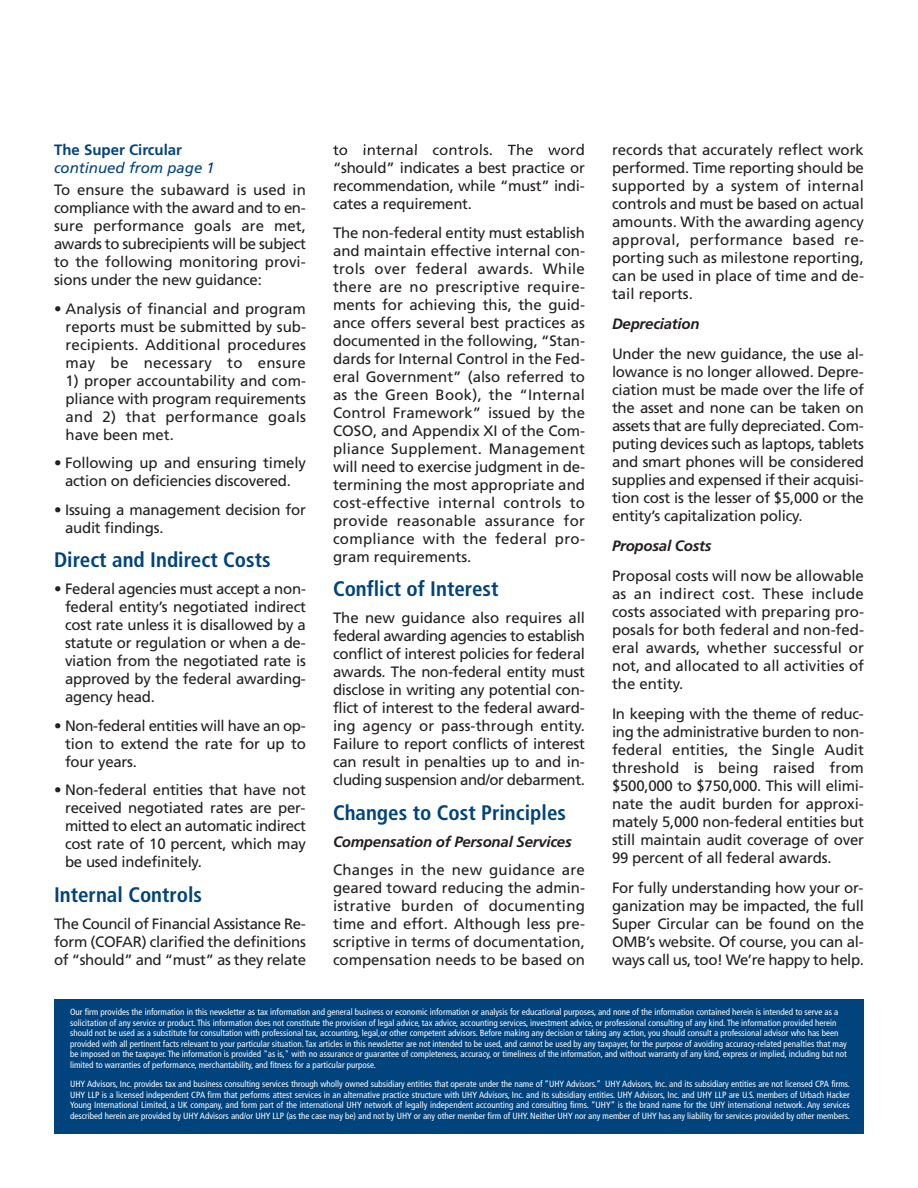
<style>
.page{position:relative;width:918px;height:1188px;background:#fff}
.page>*{position:absolute;margin:0;border:0;box-sizing:border-box;transform-origin:0 0}
.t1{font:700 condensed 21px "Frutiger LT Std";color:#01437c}
.t2{font:15px/18px "Frutiger LT Std";letter-spacing:-.015em;color:#231f20;text-align:justify}
.t3{font:italic 700 15px "Frutiger LT Std";letter-spacing:-.015em;color:#231f20}
.t4{font:italic 15px "Frutiger LT Std";color:#01437c}
.t5{font:700 15px "Frutiger LT Std";color:#01437c}
.t6{font:condensed 9px/10.5px "Frutiger LT Std";color:#fff}
</style>
<div class="page">
<div style="left:54px;top:999px;width:810px;height:135px;background:#01437c"></div>
<img style="left:507px;top:144px;width:69px;height:5px">
<img style="left:333px;top:144px;width:155px;height:5px">
<p class="t5" style="left:54px;top:144px;width:130px">The Super Circular</p>
<p class="t4" style="left:54px;top:162px;width:162px">continued from page 1</p>
<p class="t2" style="left:54px;top:182px;width:254px">To ensure the subaward is used in compliance with the award and to en&shy;sure performance goals are met, awards to subrecipients will be subject to the following monitoring provi&shy;sions under the new guidance:</p>
<p class="t2" style="left:66px;top:301px;width:242px;text-indent:-12px">• Analysis of financial and program reports must be submitted by sub&shy;recipients. Additional procedures may be necessary to ensure</p>
<p class="t2" style="left:66px;top:373px;width:242px">1) proper accountability and com&shy;pliance with program requirements and 2) that performance goals have been met.</p>
<p class="t2" style="left:54px;top:455px;width:253px;text-align:center">• Following up and ensuring timely action on deficiencies discovered.</p>
<p class="t2" style="left:65px;top:502px;width:242px;text-indent:-11px">• Issuing a management decision for audit findings.</p>
<h1 class="t1" style="left:54px;top:552px;width:218px">Direct and Indirect Costs</h1>
<p class="t2" style="left:65px;top:581px;width:242px;text-indent:-11px">• Federal agencies must accept a non&shy;federal entity’s negotiated indirect cost rate unless it is disallowed by a statute or regulation or when a de&shy;viation from the negotiated rate is approved by the federal awarding&shy;agency head.</p>
<p class="t2" style="left:65px;top:718px;width:242px;text-indent:-11px">• Non-federal entities will have an op&shy;tion to extend the rate for up to four years.</p>
<p class="t2" style="left:65px;top:782px;width:242px;text-indent:-11px">• Non-federal entities that have not received negotiated rates are per&shy;mitted to elect an automatic indirect cost rate of 10 percent, which may be used indefinitely.</p>
<h1 class="t1" style="left:54px;top:886px;width:150px">Internal Controls</h1>
<p class="t2" style="left:54px;top:916px;width:254px">The Council of Financial Assistance Re&shy;form (COFAR) clarified the definitions of “should” and “must” as they relate</p>
<p class="t2" style="left:333px;top:142px;width:253px">to internal controls. The word “should” indicates a best practice or recommendation, while “must” indi&shy;cates a requirement.</p>
<p class="t2" style="left:333px;top:225px;width:254px">The non-federal entity must establish and maintain effective internal con&shy;trols over federal awards. While there are no prescriptive require&shy;ments for achieving this, the guid&shy;ance offers several best practices as documented in the following, “Stan&shy;dards for Internal Control in the Fed&shy;eral Government” (also referred to as the Green Book), the “Internal Control Framework” issued by the COSO, and Appendix XI of the Com&shy;pliance Supplement. Management will need to exercise judgment in de&shy;termining the most appropriate and cost-effective internal controls to provide reasonable assurance for compliance with the federal pro&shy;gram requirements.</p>
<h1 class="t1" style="left:333px;top:580px;width:167px">Conflict of Interest</h1>
<p class="t2" style="left:333px;top:610px;width:254px">The new guidance also requires all federal awarding agencies to establish conflict of interest policies for federal awards. The non-federal entity must disclose in writing any potential con&shy;flict of interest to the federal award&shy;ing agency or pass-through entity.<br>Failure to report conflicts of interest can result in penalties up to and in&shy;cluding suspension and/or debarment.</p>
<h1 class="t1" style="left:333px;top:804px;width:235px">Changes to Cost Principles</h1>
<p class="t3" style="left:333px;top:836px;width:240px">Compensation of Personal Services</p>
<p class="t2" style="left:333px;top:862px;width:253px">Changes in the new guidance are geared toward reducing the admin&shy;istrative burden of documenting time and effort. Although less pre&shy;scriptive in terms of documentation, compensation needs to be based on</p>
<p class="t2" style="left:612px;top:142px;width:254px">records that accurately reflect work performed. Time reporting should be supported by a system of internal controls and must be based on actual amounts. With the awarding agency approval, performance based re&shy;porting such as milestone reporting, can be used in place of time and de&shy;tail reports.</p>
<p class="t3" style="left:612px;top:318px;width:89px">Depreciation</p>
<p class="t2" style="left:612px;top:346px;width:253px">Under the new guidance, the use al&shy;lowance is no longer allowed. Depre&shy;ciation must be made over the life of the asset and none can be taken on assets that are fully depreciated. Com&shy;puting devices such as laptops, tablets and smart phones will be considered supplies and expensed if their acquisi&shy;tion cost is the lesser of $5,000 or the entity’s capitalization policy.</p>
<p class="t3" style="left:612px;top:540px;width:101px">Proposal Costs</p>
<p class="t2" style="left:612px;top:568px;width:253px">Proposal costs will now be allowable as an indirect cost. These include costs associated with preparing pro&shy;posals for both federal and non-fed&shy;eral awards, whether successful or not, and allocated to all activities of the entity.</p>
<p class="t2" style="left:612px;top:706px;width:254px">In keeping with the theme of reduc&shy;ing the administrative burden to non&shy;federal entities, the Single Audit threshold is being raised from $500,000 to $750,000. This will elimi&shy;nate the audit burden for approxi&shy;mately 5,000 non-federal entities but still maintain audit coverage of over 99 percent of all federal awards.</p>
<p class="t2" style="left:612px;top:880px;width:254px">For fully understanding how your or&shy;ganization may be impacted, the full Super Circular can be found on the OMB’s website. Of course, you can al&shy;ways call us, too! We’re happy to help.</p>
<p class="t6" style="left:70px;top:1008px;width:778px">Our firm provides the information in this newsletter as tax information and general business or economic information or analysis for educational purposes, and none of the information contained herein is intended to serve as a solicitation of any service or product. This information does not constitute the provision of legal advice, tax advice, accounting services, investment advice, or professional consulting of any kind. The information provided herein should not be used as a substitute for consultation with professional tax, accounting, legal,or other competent advisors. Before making any decision or taking any action, you should consult a professional advisor who has been provided with all pertinent facts relevant to your particular situation. Tax articles in this newsletter are not intended to be used, and cannot be used by any taxpayer, for the purpose of avoiding accuracy-related penalties that may be imposed on the taxpayer. The information is provided "as is," with no assurance or guarantee of completeness, accuracy, or timeliness of the information, and without warranty of any kind, express or implied, including but not limited to warranties of performance, merchantability, and fitness for a particular purpose.</p>
<p class="t6" style="left:70px;top:1080px;width:782px;text-align:justify">UHY Advisors, Inc. provides tax and business consulting services through wholly owned subsidiary entities that operate under the name of “UHY Advisors.” UHY Advisors, Inc. and its subsidiary entities are not licensed CPA firms.<br>UHY LLP is a licensed independent CPA firm that performs attest services in an alternative practice structure with UHY Advisors, Inc. and its subsidiary entities. UHY Advisors, Inc. and UHY LLP are U.S. members of Urbach Hacker Young International Limited, a UK company, and form part of the international UHY network of legally independent accounting and consulting firms. “UHY” is the brand name for the UHY international network. Any services described herein are provided by UHY Advisors and/or UHY LLP (as the case may be) and not by UHY or any other member firm of UHY. Neither UHY nor any member of UHY has any liability for services provided by other members.</p>
</div>
